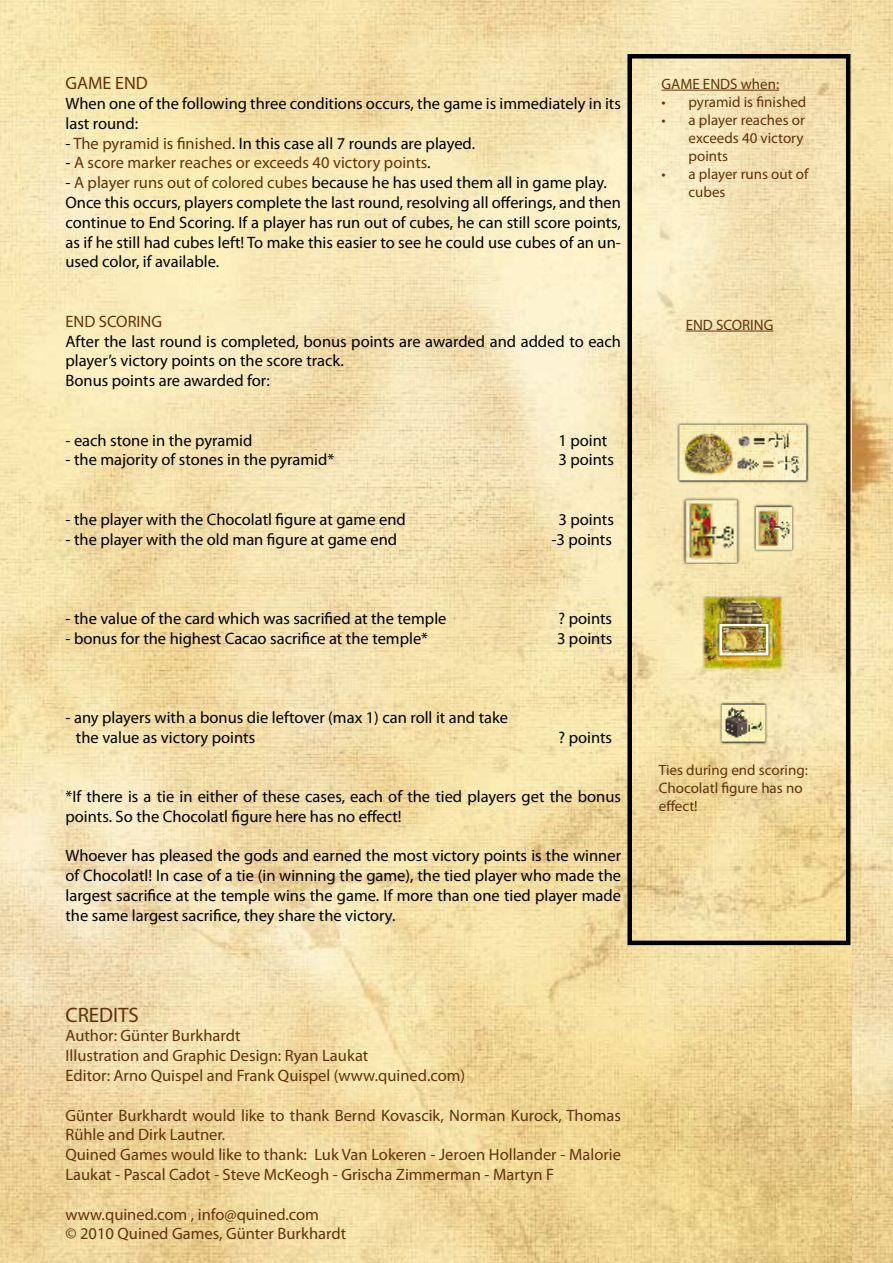
<style>
.page{position:relative;width:893px;height:1263px;background:#fff}
.page>*{position:absolute;margin:0;border:0;box-sizing:border-box;transform-origin:0 0}
.t1{font:21px "Myriad Pro";color:#60340b}
.t2{font:18px "Myriad Pro";color:#60340b}
.t3{font:16.5px/19.8px "Myriad Pro";color:#000}
.t4{font:16.5px/19.8px "Myriad Pro";color:#60340b}
.t5{font:15px/18px "Myriad Pro";color:#60340b}
.s1{color:#60340b}
.s2{color:#000}
</style>
<div class="page">
<img style="left:0;top:0;width:852px;height:1263px">
<div style="left:627px;top:54px;width:223px;height:891px;border:4px solid #000"></div>
<img style="left:680px;top:495px;width:62px;height:68px">
<img style="left:676px;top:421px;width:134px;height:64px">
<img style="left:752px;top:501px;width:44px;height:52px">
<img style="left:718px;top:700px;width:52px;height:45px">
<img style="left:699px;top:592px;width:87px;height:80px">
<img style="left:712px;top:615px;width:65px;height:51px">
<hr style="left:686px;top:331px;width:87px;height:1px;background:#60340b">
<hr style="left:662px;top:90px;width:117px;height:1px;background:#60340b">
<img style="left:852px;top:0;width:41px;height:1263px">
<p class="t2" style="left:65px;top:72px;width:84px">GAME END</p>
<p class="t3" style="left:65px;top:93px;width:557px">When one of the following three conditions occurs, the game is immediately in its last round:</p>
<p class="t3" style="left:65px;top:133px;width:411px">- <span class="s1">The pyramid is finished</span>. In this case all 7 rounds are played.</p>
<p class="t4" style="left:65px;top:153px;width:367px"><span class="s2">-</span> A score marker reaches or exceeds 40 victory points<span class="s2">.</span></p>
<p class="t3" style="left:65px;top:172px;width:557px">- <span class="s1">A player runs out of colored cubes</span> because he has used them all in game play.<br>Once this occurs, players complete the last round, resolving all offerings, and then continue to End Scoring. If a player has run out of cubes, he can still score points, as if he still had cubes left! To make this easier to see he could use cubes of an un&shy;used color, if available.</p>
<p class="t4" style="left:65px;top:311px;width:98px">END SCORING</p>
<p class="t3" style="left:65px;top:331px;width:557px">After the last round is completed, bonus points are awarded and added to each player’s victory points on the score track.<br>Bonus points are awarded for:</p>
<p class="t3" style="left:65px;top:430px;width:188px">- each stone in the pyramid</p>
<p class="t3" style="left:558px;top:430px;width:50px">1 point</p>
<p class="t3" style="left:65px;top:450px;width:270px">- the majority of stones in the pyramid*</p>
<p class="t3" style="left:558px;top:450px;width:57px">3 points</p>
<p class="t3" style="left:65px;top:509px;width:342px">- the player with the Chocolatl figure at game end</p>
<p class="t3" style="left:558px;top:509px;width:57px">3 points</p>
<p class="t3" style="left:65px;top:529px;width:333px">- the player with the old man figure at game end</p>
<p class="t3" style="left:551px;top:529px;width:62px">-3 points</p>
<p class="t3" style="left:65px;top:608px;width:383px">- the value of the card which was sacrified at the temple</p>
<p class="t3" style="left:558px;top:608px;width:55px">? points</p>
<p class="t3" style="left:65px;top:628px;width:364px">- bonus for the highest Cacao sacrifice at the temple*</p>
<p class="t3" style="left:557px;top:628px;width:57px">3 points</p>
<p class="t3" style="left:76px;top:707px;width:434px;text-indent:-10px">- any players with a bonus die leftover (max 1) can roll it and take the value as victory points</p>
<p class="t3" style="left:558px;top:727px;width:55px">? points</p>
<p class="t3" style="left:65px;top:786px;width:557px">*If there is a tie in either of these cases, each of the tied players get the bonus points. So the Chocolatl figure here has no effect!</p>
<p class="t3" style="left:65px;top:846px;width:557px;text-align:justify">Whoever has pleased the gods and earned the most victory points is the winner of Chocolatl! In case of a tie (in winning the game), the tied player who made the largest sacrifice at the temple wins the game. If more than one tied player made the same largest sacrifice, they share the victory.</p>
<p class="t1" style="left:65px;top:1002px;width:75px">CREDITS</p>
<p class="t4" style="left:65px;top:1026px;width:401px">Author: Günter Burkhardt<br>Illustration and Graphic Design: Ryan Laukat<br>Editor: Arno Quispel and Frank Quispel (www.quined.com)</p>
<p class="t4" style="left:65px;top:1105px;width:557px">Günter Burkhardt would like to thank Bernd Kovascik, Norman Kurock, Thomas Rühle and Dirk Lautner.<br>Quined Games would like to thank: Luk Van Lokeren - Jeroen Hollander - Malorie Laukat - Pascal Cadot - Steve McKeogh - Grischa Zimmerman - Martyn F</p>
<p class="t4" style="left:65px;top:1204px;width:282px">www.quined.com , info@quined.com<br>© 2010 Quined Games, Günter Burkhardt</p>
<p class="t5" style="left:662px;top:74px;width:119px">GAME ENDS when:</p>
<p class="t5" style="left:662px;top:92px;width:146px">• pyramid is finished</p>
<p class="t5" style="left:688px;top:110px;width:118px;text-align:justify;text-indent:-27px">• a player reaches or exceeds 40 victory points</p>
<p class="t5" style="left:688px;top:164px;width:121px;text-indent:-27px">• a player runs out of cubes</p>
<p class="t5" style="left:686px;top:315px;width:89px">END SCORING</p>
<p class="t5" style="left:659px;top:761px;width:151px">Ties during end scoring:<br>Chocolatl figure has no effect!</p>
</div>
